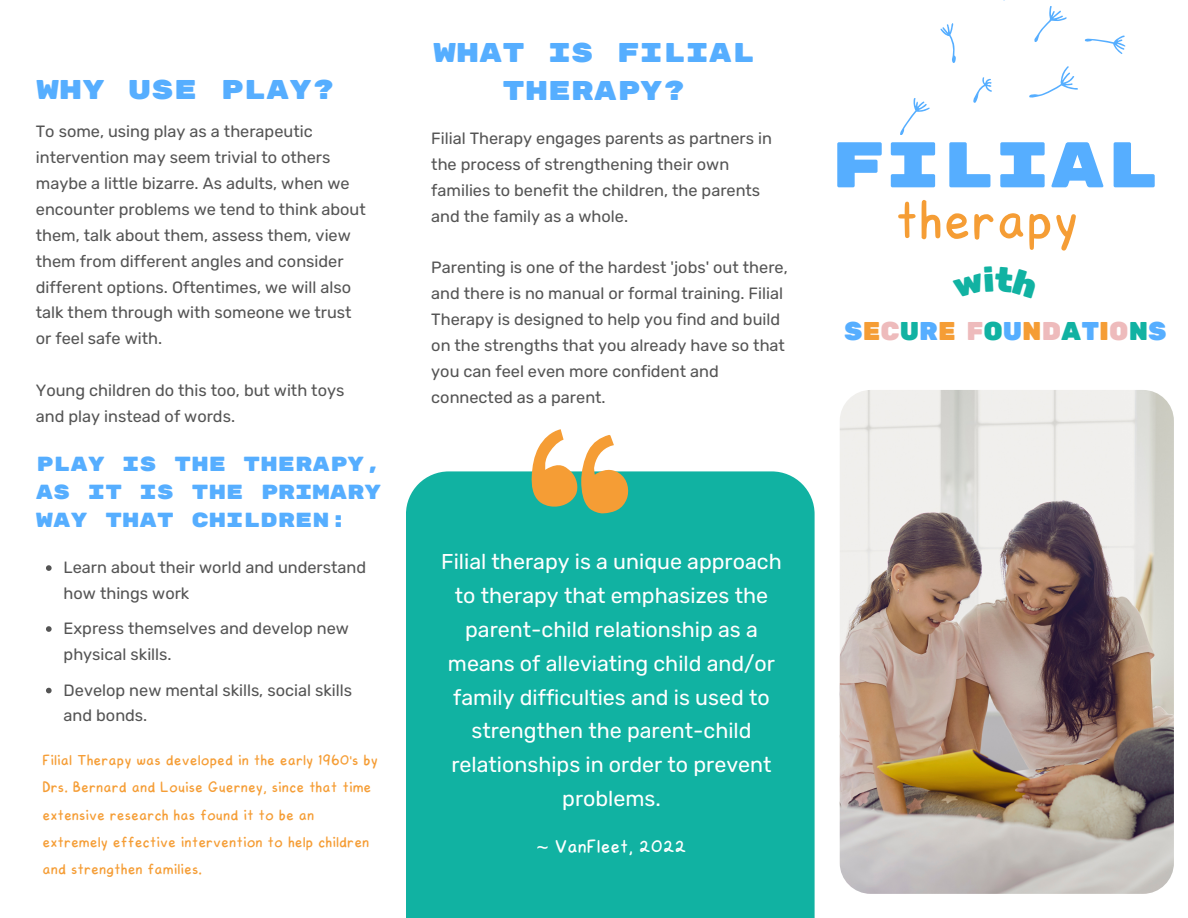
<style>
.page{position:relative;width:1188px;height:918px;background:#fff}
.page>*{position:absolute;margin:0;border:0;box-sizing:border-box;transform-origin:0 0}
.t1{font:64.35px "Rubik Mono One";color:#56aeff}
.t2{font:61.35px "Field Mouse";color:#f59d35}
.t3{font:27px/37.2px "Rubik Mono One";color:#56aeff;text-align:center}
.t4{font:25.65px "Rubik One";color:#56aeff}
.t5{font:21.45px/33.9px "Rubik";color:#fff;text-align:center}
.t6{font:21.45px "Field Mouse";color:#fff}
.t7{font:20.4px/28.2px "Rubik Mono One";color:#56aeff;text-align:justify}
.t8{font:17.25px/27.2px "Field Mouse";color:#f59d35}
.t9{font:16.35px/25.8px "Rubik";color:#545454}
.s1{color:#f59d35}
.s2{color:#eebbbc}
.s3{color:#11b2a2}
.s4{font-family:"Noto Sans"}
</style>
<div class="page">
<div style="left:406px;top:471px;width:409px;height:447px;background:#11b2a2"></div>
<svg style="left:531px;top:429px;width:99px;height:85px"></svg>
<img style="left:839px;top:390px;width:335px;height:504px">
<svg style="left:46px;top:565px;width:6px;height:6px"></svg>
<svg style="left:46px;top:626px;width:6px;height:6px"></svg>
<svg style="left:46px;top:688px;width:6px;height:5px"></svg>
<svg style="left:1003px;top:0;width:64px;height:42px"></svg>
<svg style="left:940px;top:23px;width:16px;height:40px"></svg>
<svg style="left:1085px;top:36px;width:40px;height:18px"></svg>
<svg style="left:1029px;top:66px;width:49px;height:32px"></svg>
<svg style="left:973px;top:77px;width:19px;height:26px"></svg>
<svg style="left:900px;top:98px;width:30px;height:37px"></svg>
<p class="t3" style="left:36px;top:72px;width:300px">WHY USE PLAY?</p>
<p class="t9" style="left:36px;top:119px;width:331px">To some, using play as a therapeutic intervention may seem trivial to others maybe a little bizarre. As adults, when we encounter problems we tend to think about them, talk about them, assess them, view them from different angles and consider different options. Oftentimes, we will also talk them through with someone we trust or feel safe with.</p>
<p class="t9" style="left:36px;top:378px;width:310px">Young children do this too, but with toys and play instead of words.</p>
<p class="t7" style="left:36px;top:450px;width:347px">PLAY IS THE THERAPY, AS IT IS THE PRIMARY WAY THAT CHILDREN:</p>
<p class="t9" style="left:64px;top:555px;width:304px">Learn about their world and understand how things work</p>
<p class="t9" style="left:64px;top:616px;width:287px">Express themselves and develop new physical skills.</p>
<p class="t9" style="left:64px;top:677px;width:290px">Develop new mental skills, social skills and bonds.</p>
<p class="t8" style="left:43px;top:747px;width:337px">Filial Therapy was developed in the early 1960's by Drs. Bernard and Louise Guerney, since that time extensive research has found it to be an extremely effective intervention to help children and strengthen families.</p>
<p class="t3" style="left:433px;top:35px;width:323px">WHAT IS FILIAL<br>THERAPY?</p>
<p class="t9" style="left:431px;top:126px;width:342px">Filial Therapy engages parents as partners in the process of strengthening their own families to benefit the children, the parents and the family as a whole.</p>
<p class="t9" style="left:431px;top:255px;width:358px">Parenting is one of the hardest 'jobs' out there, and there is no manual or formal training. Filial Therapy is designed to help you find and build on the strengths that you already have so that you can feel even more confident and connected as a parent.</p>
<p class="t1" style="left:831px;top:127px;width:330px">FILIAL</p>
<p class="t2" style="left:895px;top:194px;width:185px">therapy</p>
<p class="t4" style="left:844px;top:316px;width:324px">S<span class="s1">E</span><span class="s2">C</span><span class="s3">U</span>R<span class="s1">E</span> <span class="s2">F</span><span class="s3">O</span>U<span class="s1">N</span><span class="s2">D</span><span class="s3">A</span>T<span class="s1">I</span><span class="s2">O</span><span class="s3">N</span>S</p>
<p class="t5" style="left:441px;top:544px;width:342px">Filial therapy is a unique approach to therapy that emphasizes the parent-child relationship as a means of alleviating child and/or family difficulties and is used to strengthen the parent-child relationships in order to prevent problems.</p>
<p class="t6" style="left:537px;top:837px;width:151px"><span class="s4">~</span> VanFleet, 2022</p>
</div>
